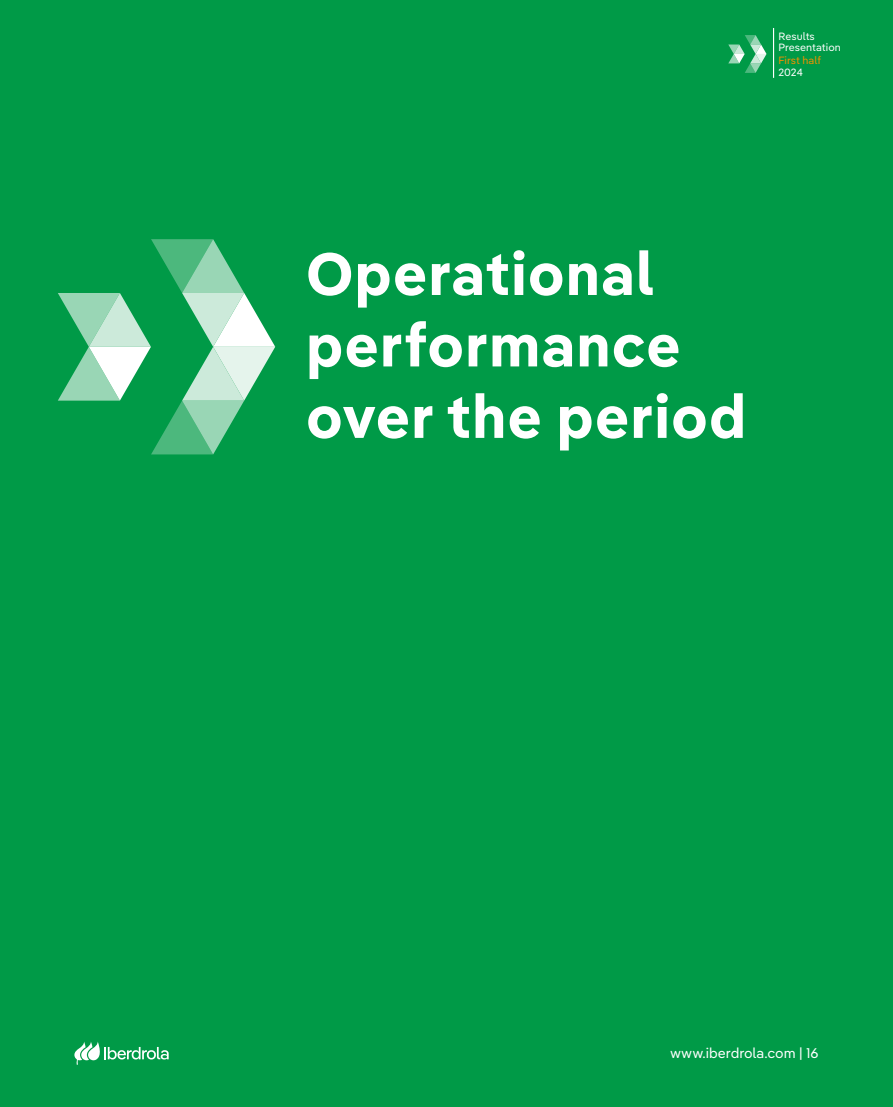
<style>
.page{position:relative;width:893px;height:1107px;background:#fff}
.page>*{position:absolute;margin:0;border:0;box-sizing:border-box;transform-origin:0 0}
.t1{font:700 59.5px/71.4px "Iber Pangea Text";color:#fff}
.t2{font:14px "Iber Pangea Text";color:#fff}
.t3{font:10.5px/11.4px "Iber Pangea Text";color:#fff}
.t4{font:10.5px "Iber Pangea Text";color:#f39000}
</style>
<div class="page">
<div style="left:0;top:0;width:893px;height:1106px;background:#009a47"></div>
<hr style="left:773px;top:28px;width:1px;height:50px;background:#fff">
<svg style="left:58px;top:239px;width:217px;height:215px"></svg>
<svg style="left:728px;top:35px;width:38px;height:38px"></svg>
<svg style="left:74px;top:1041px;width:95px;height:23px"></svg>
<p class="t3" style="left:778px;top:30px;width:64px">Results<br>Presentation</p>
<p class="t4" style="left:778px;top:52px;width:44px">First half</p>
<p class="t3" style="left:778px;top:66px;width:26px">2024</p>
<h1 class="t1" style="left:305px;top:234px;width:443px">Operational performance over the period</h1>
<p class="t2" style="left:670px;top:1041px;width:150px">www.iberdrola.com | 16</p>
</div>
